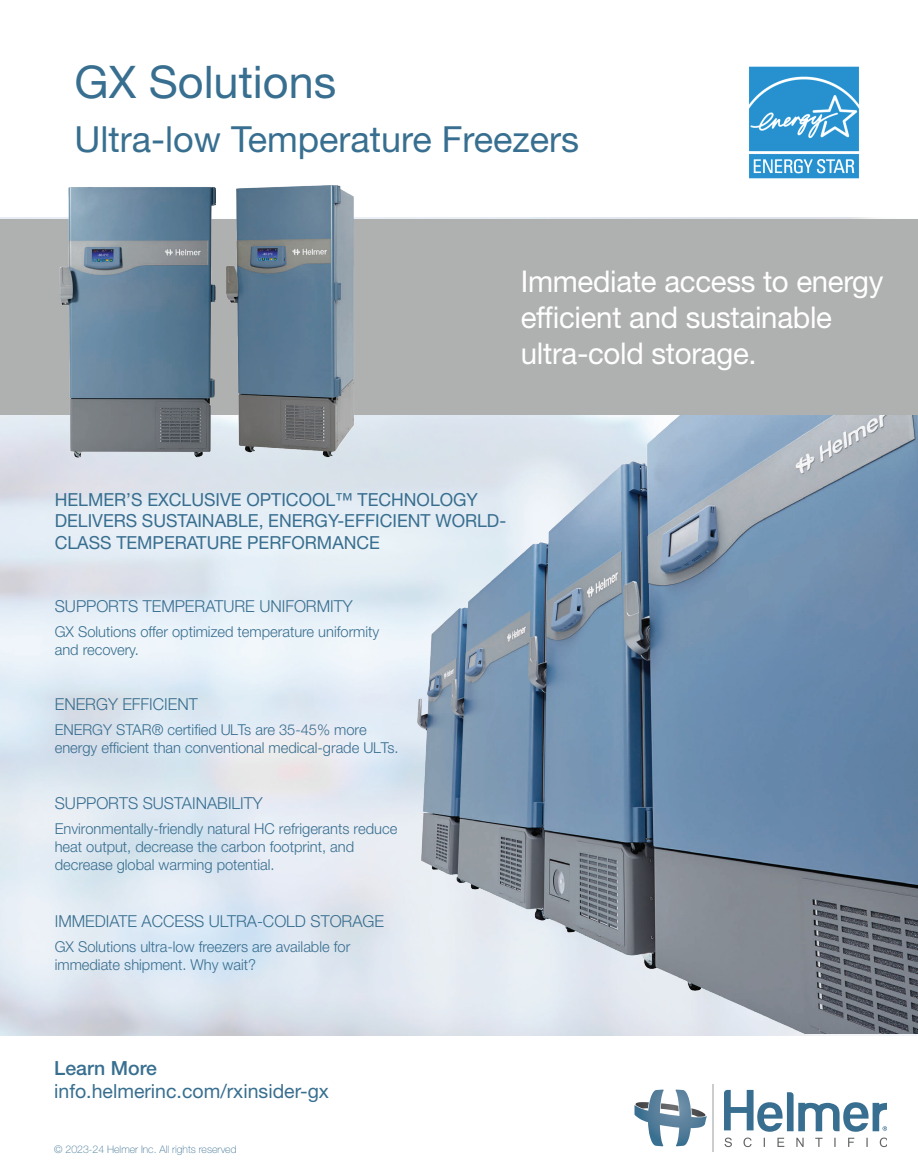
<style>
.page{position:relative;width:918px;height:1175px;background:#fff}
.page>*{position:absolute;margin:0;border:0;box-sizing:border-box;transform-origin:0 0}
.t1{font:45px "Helvetica Neue LT Std";color:#386f90}
.t2{font:36px "Helvetica Neue LT Std";color:#386f90}
.t3{font:30px/36px "Helvetica Neue LT Std";letter-spacing:-.01em;color:#fff}
.t4{font:19.5px "Helvetica Neue LT Std";color:#386f90}
.t5{font:500 19.5px "Helvetica Neue LT Std";color:#386f90}
.t6{font:18px/21.6px "Helvetica Neue LT Std";color:#386e8f}
.t7{font:300 16.5px "Helvetica Neue LT Std";color:#386e8f}
.t8{font:300 15px/18px "Helvetica Neue LT Std";color:#386e8f}
.t9{font:100 10.5px "Helvetica Neue LT Std";color:#386f90}
</style>
<div class="page">
<img style="left:0;top:218px;width:918px;height:817px">
<img style="left:418px;top:415px;width:500px;height:618px">
<div style="left:0;top:220px;width:918px;height:195px;background:#afb0b0"></div>
<svg style="left:724px;top:1089px;width:163px;height:42px"></svg>
<svg style="left:634px;top:1089px;width:73px;height:57px"></svg>
<svg style="left:725px;top:1137px;width:162px;height:10px"></svg>
<hr style="left:712px;top:1084px;width:2px;height:67px;background:#bcbdbe">
<img style="left:57px;top:187px;width:162px;height:273px">
<img style="left:222px;top:185px;width:136px;height:275px">
<img style="left:749px;top:66px;width:110px;height:113px">
<h1 class="t1" style="left:75px;top:56px;width:263px">GX Solutions</h1>
<h2 class="t2" style="left:75px;top:118px;width:506px">Ultra-low Temperature Freezers</h2>
<h3 class="t3" style="left:521px;top:263px;width:364px">Immediate access to energy efficient and sustainable ultra-cold storage.</h3>
<p class="t6" style="left:55px;top:488px;width:453px">HELMER’S EXCLUSIVE OPTICOOL™ TECHNOLOGY<br>DELIVERS SUSTAINABLE, ENERGY-EFFICIENT WORLD-<br>CLASS TEMPERATURE PERFORMANCE</p>
<p class="t7" style="left:55px;top:596px;width:299px">SUPPORTS TEMPERATURE UNIFORMITY</p>
<p class="t8" style="left:55px;top:622px;width:326px">GX Solutions offer optimized temperature uniformity and recovery.</p>
<p class="t7" style="left:55px;top:694px;width:144px">ENERGY EFFICIENT</p>
<p class="t8" style="left:55px;top:720px;width:345px">ENERGY STAR® certified ULTs are 35-45% more energy efficient than conventional medical-grade ULTs.</p>
<p class="t7" style="left:55px;top:793px;width:209px">SUPPORTS SUSTAINABILITY</p>
<p class="t8" style="left:55px;top:819px;width:344px">Environmentally-friendly natural HC refrigerants reduce heat output, decrease the carbon footprint, and decrease global warming potential.</p>
<p class="t7" style="left:55px;top:911px;width:331px">IMMEDIATE ACCESS ULTRA-COLD STORAGE</p>
<p class="t8" style="left:55px;top:937px;width:297px">GX Solutions ultra-low freezers are available for immediate shipment. Why wait?</p>
<h3 class="t5" style="left:54px;top:1056px;width:104px">Learn More</h3>
<h3 class="t4" style="left:54px;top:1079px;width:276px">info.helmerinc.com/rxinsider-gx</h3>
<p class="t9" style="left:54px;top:1143px;width:184px">© 2023-24 Helmer Inc. All rights reserved</p>
</div>
